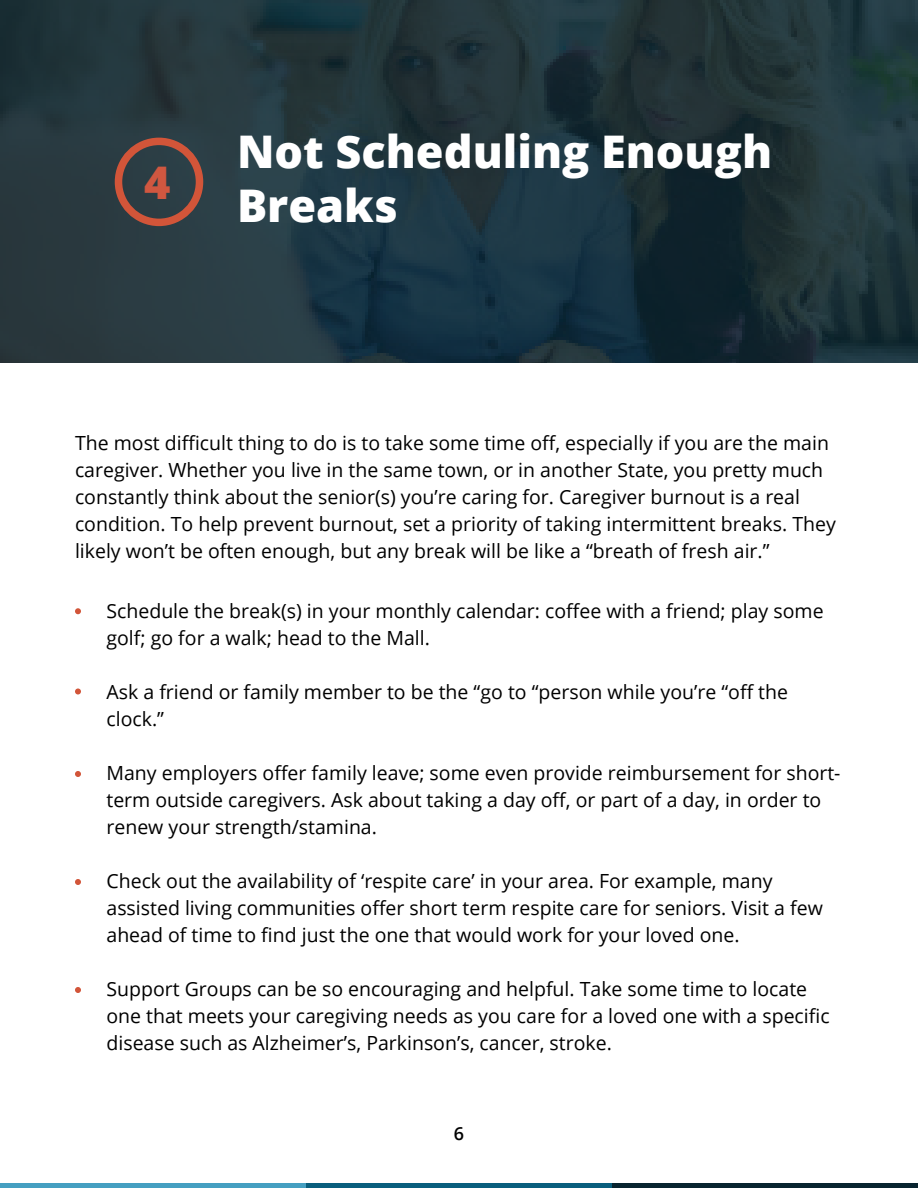
<style>
.page{position:relative;width:918px;height:1188px;background:#fff}
.page>*{position:absolute;margin:0;border:0;box-sizing:border-box;transform-origin:0 0}
.t1{font:800 45px/54px "Open Sans";color:#fff}
.t2{font:800 45px "Open Sans";color:#d05740}
.t3{font:19.5px/27px "Open Sans";color:#000}
.t4{font:600 18px "Open Sans";color:#000}
</style>
<div class="page">
<hr style="left:0;top:1184px;width:306px;height:4px;background:#459fc1">
<hr style="left:306px;top:1184px;width:306px;height:4px;background:#095e7d">
<hr style="left:612px;top:1184px;width:306px;height:4px;background:#08242f">
<img style="left:1px;top:1px;width:917px;height:362px">
<div style="left:115px;top:138px;width:88px;height:88px;border:8px solid #d25539;border-radius:50%"></div>
<svg style="left:75px;top:608px;width:6px;height:6px"></svg>
<svg style="left:75px;top:688px;width:6px;height:6px"></svg>
<svg style="left:75px;top:771px;width:6px;height:6px"></svg>
<svg style="left:75px;top:879px;width:6px;height:6px"></svg>
<svg style="left:75px;top:987px;width:6px;height:6px"></svg>
<p class="t2" style="left:144px;top:149px;width:28px">4</p>
<p class="t1" style="left:237px;top:123px;width:537px">Not Scheduling Enough<br>Breaks</p>
<p class="t3" style="left:75px;top:429px;width:762px">The most difficult thing to do is to take some time off, especially if you are the main caregiver. Whether you live in the same town, or in another State, you pretty much constantly think about the senior(s) you’re caring for. Caregiver burnout is a real condition. To help prevent burnout, set a priority of taking intermittent breaks. They likely won’t be often enough, but any break will be like a “breath of fresh air.”</p>
<p class="t3" style="left:106px;top:597px;width:719px">Schedule the break(s) in your monthly calendar: coffee with a friend; play some golf; go for a walk; head to the Mall.</p>
<p class="t3" style="left:106px;top:678px;width:683px">Ask a friend or family member to be the “go to “person while you’re “off the clock.”</p>
<p class="t3" style="left:106px;top:759px;width:736px">Many employers offer family leave; some even provide reimbursement for short&shy;term outside caregivers. Ask about taking a day off, or part of a day, in order to renew your strength/stamina.</p>
<p class="t3" style="left:106px;top:867px;width:718px">Check out the availability of ‘respite care’ in your area. For example, many assisted living communities offer short term respite care for seniors. Visit a few ahead of time to find just the one that would work for your loved one.</p>
<p class="t3" style="left:106px;top:975px;width:725px">Support Groups can be so encouraging and helpful. Take some time to locate one that meets your caregiving needs as you care for a loved one with a specific disease such as Alzheimer’s, Parkinson’s, cancer, stroke.</p>
<p class="t4" style="left:454px;top:1121px;width:12px">6</p>
</div>
